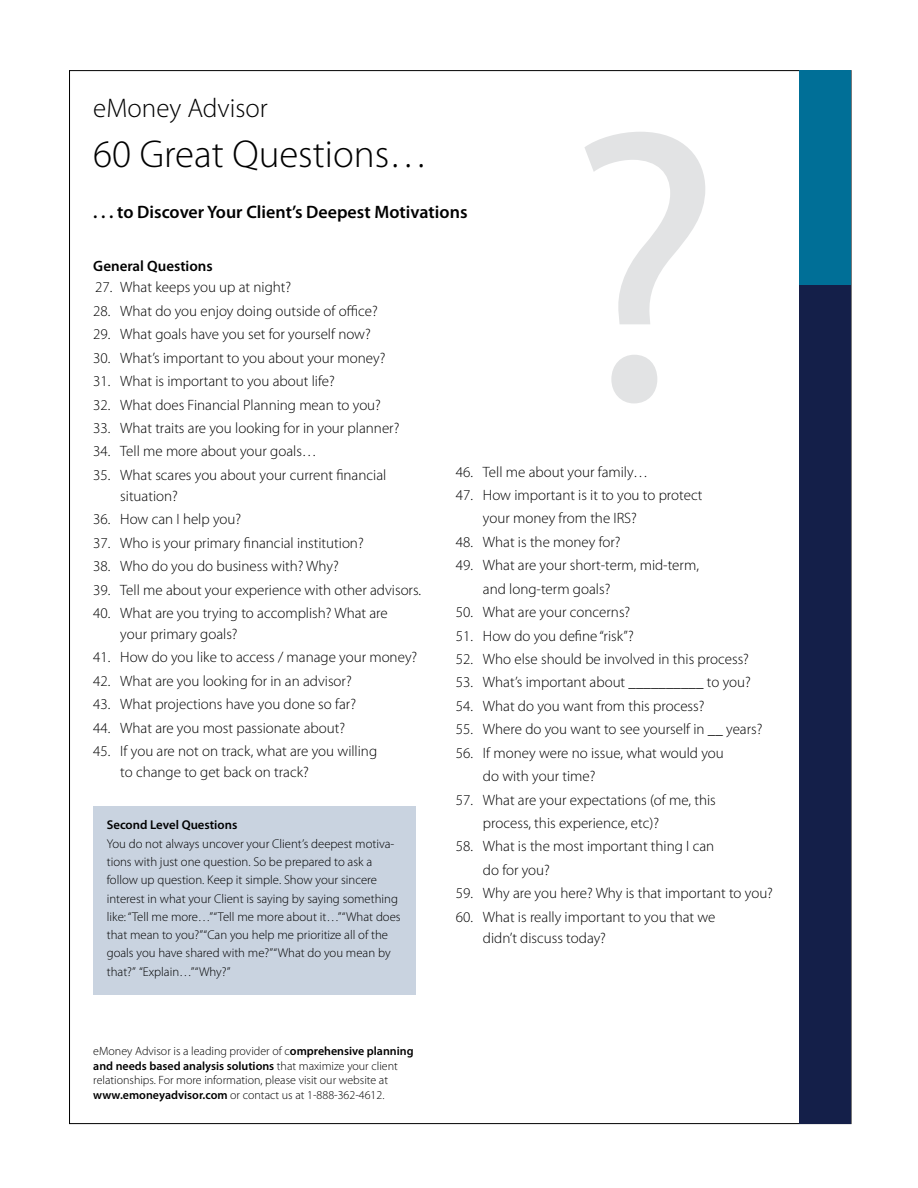
<style>
.page{position:relative;width:918px;height:1188px;background:#fff}
.page>*{position:absolute;margin:0;border:0;box-sizing:border-box;transform-origin:0 0}
.t1{font:389.85px "Myriad Pro";color:#e2e3e4}
.t2{font:300 39px "Myriad Pro";color:#000}
.t3{font:300 27px "Myriad Pro";color:#000}
.t4{font:600 18px "Myriad Pro";color:#000}
.t5{font:300 15px/23.4px "Myriad Pro";color:#000}
.t6{font:600 15px "Myriad Pro";color:#000}
.t7{font:300 12.75px/18.3px "Myriad Pro";color:#000}
.t8{font:600 12.75px "Myriad Pro";color:#000}
.t9{font:300 12px/14.4px "Myriad Pro";color:#000}
.s1{font-weight:600}
</style>
<div class="page">
<div style="left:799px;top:285px;width:52px;height:839px;background:#141f49"></div>
<div style="left:799px;top:71px;width:52px;height:214px;background:#006f97"></div>
<div style="left:93px;top:806px;width:323px;height:189px;background:#c9d3e0"></div>
<h3 class="t3" style="left:93px;top:93px;width:176px">eMoney Advisor</h3>
<h2 class="t2" style="left:93px;top:132px;width:336px">60 Great Questions…</h2>
<p class="t4" style="left:93px;top:200px;width:376px">. . . to Discover Your Client’s Deepest Motivations</p>
<p class="t6" style="left:93px;top:257px;width:121px">General Questions</p>
<p class="t5" style="left:95px;top:276px;width:198px">27. What keeps you up at night?</p>
<p class="t5" style="left:93px;top:299px;width:286px">28. What do you enjoy doing outside of office?</p>
<p class="t5" style="left:93px;top:323px;width:279px">29. What goals have you set for yourself now?</p>
<p class="t5" style="left:93px;top:346px;width:294px">30. What’s important to you about your money?</p>
<p class="t5" style="left:93px;top:370px;width:243px">31. What is important to you about life?</p>
<p class="t5" style="left:93px;top:393px;width:289px">32. What does Financial Planning mean to you?</p>
<p class="t5" style="left:93px;top:417px;width:308px">33. What traits are you looking for in your planner?</p>
<p class="t5" style="left:93px;top:440px;width:225px">34. Tell me more about your goals…</p>
<p class="t5" style="left:120px;top:465px;width:268px;line-height:21px;text-indent:-27px">35. What scares you about your current financial situation?</p>
<p class="t5" style="left:93px;top:508px;width:149px">36. How can I help you?</p>
<p class="t5" style="left:93px;top:531px;width:272px">37. Who is your primary financial institution?</p>
<p class="t5" style="left:93px;top:555px;width:247px">38. Who do you do business with? Why?</p>
<p class="t5" style="left:93px;top:578px;width:329px">39. Tell me about your experience with other advisors.</p>
<p class="t5" style="left:120px;top:603px;width:269px;line-height:21px;text-indent:-27px">40. What are you trying to accomplish? What are your primary goals?</p>
<p class="t5" style="left:93px;top:646px;width:326px">41. How do you like to access / manage your money?</p>
<p class="t5" style="left:93px;top:669px;width:260px">42. What are you looking for in an advisor?</p>
<p class="t5" style="left:93px;top:693px;width:264px">43. What projections have you done so far?</p>
<p class="t5" style="left:93px;top:716px;width:253px">44. What are you most passionate about?</p>
<p class="t5" style="left:120px;top:741px;width:258px;line-height:21px;text-indent:-27px">45. If you are not on track, what are you willing to change to get back on track?</p>
<h1 class="t1" style="left:565px;top:28px;width:160px">?</h1>
<p class="t5" style="left:456px;top:460px;width:194px">46. Tell me about your family…</p>
<p class="t5" style="left:483px;top:484px;width:221px;text-indent:-27px">47. How important is it to you to protect your money from the IRS?</p>
<p class="t5" style="left:456px;top:530px;width:166px">48. What is the money for?</p>
<p class="t5" style="left:483px;top:554px;width:218px;text-indent:-27px">49. What are your short-term, mid-term, and long-term goals?</p>
<p class="t5" style="left:456px;top:601px;width:176px">50. What are your concerns?</p>
<p class="t5" style="left:456px;top:624px;width:179px">51. How do you define “risk”?</p>
<p class="t5" style="left:456px;top:648px;width:295px">52. Who else should be involved in this process?</p>
<p class="t5" style="left:456px;top:671px;width:296px">53. What’s important about __________ to you?</p>
<p class="t5" style="left:456px;top:694px;width:250px">54. What do you want from this process?</p>
<p class="t5" style="left:456px;top:718px;width:308px">55. Where do you want to see yourself in __ years?</p>
<p class="t5" style="left:483px;top:741px;width:242px;text-indent:-27px">56. If money were no issue, what would you do with your time?</p>
<p class="t5" style="left:483px;top:788px;width:234px;text-indent:-27px">57. What are your expectations (of me, this process, this experience, etc)?</p>
<p class="t5" style="left:483px;top:835px;width:233px;text-indent:-27px">58. What is the most important thing I can do for you?</p>
<p class="t5" style="left:456px;top:882px;width:319px">59. Why are you here? Why is that important to you?</p>
<p class="t5" style="left:483px;top:906px;width:234px;line-height:21px;text-indent:-27px">60. What is really important to you that we didn’t discuss today?</p>
<p class="t8" style="left:107px;top:817px;width:132px">Second Level Questions</p>
<p class="t7" style="left:107px;top:834px;width:295px">You do not always uncover your Client’s deepest motiva&shy;tions with just one question. So be prepared to ask a follow up question. Keep it simple. Show your sincere interest in what your Client is saying by saying something like: “Tell me more…” “Tell me more about it…” “What does that mean to you?” “Can you help me prioritize all of the goals you have shared with me?” “What do you mean by that?” “Explain…” “Why?”</p>
<p class="t9" style="left:93px;top:1044px;width:322px">eMoney Advisor is a leading provider of c<span class="s1">omprehensive planning and needs based analysis solutions</span> that maximize your client relationships. For more information, please visit our website at <span class="s1">www.emoneyadvisor.com</span> or contact us at 1-888-362-4612.</p>
</div>
